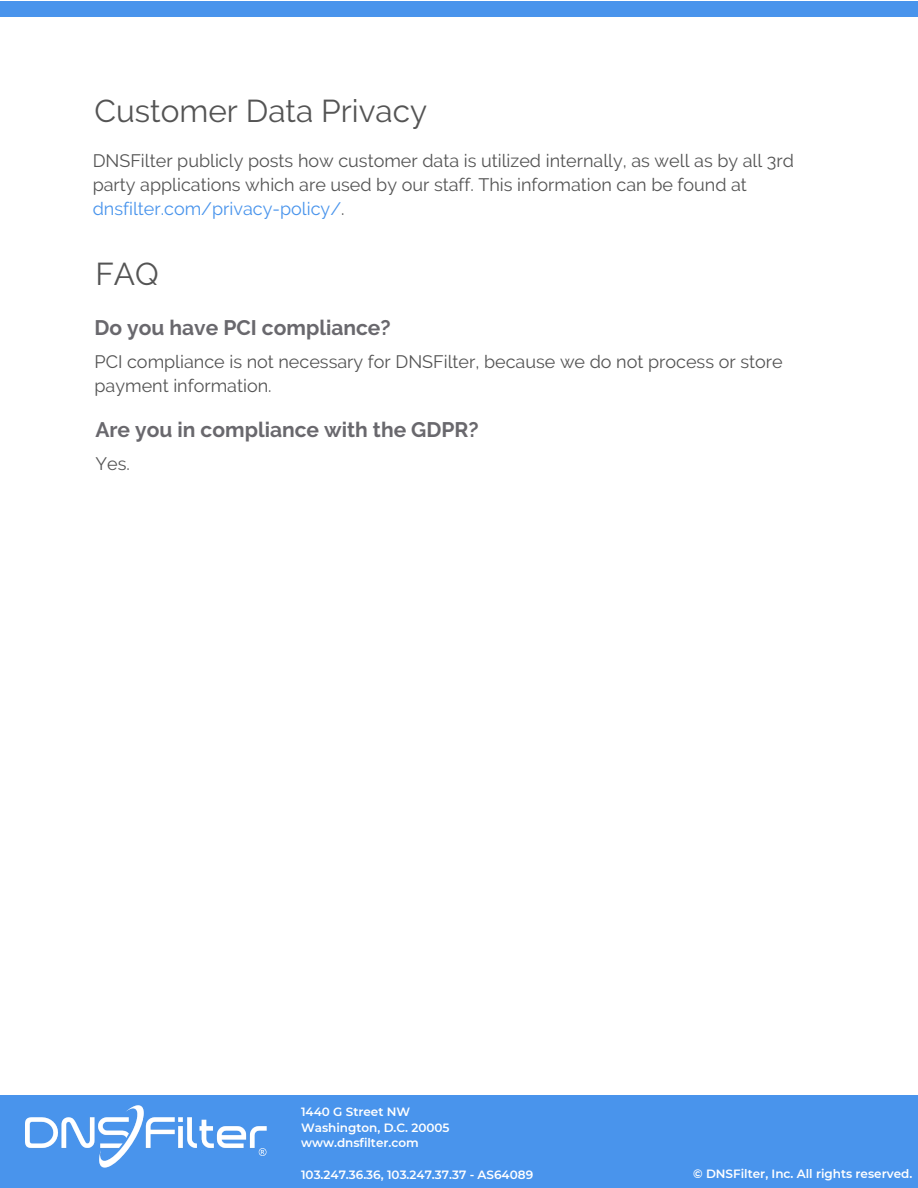
<style>
.page{position:relative;width:918px;height:1188px;background:#fff}
.page>*{position:absolute;margin:0;border:0;box-sizing:border-box;transform-origin:0 0}
.t1{font:31.5px "Raleway";color:#545454}
.t2{font:700 21px "Raleway";color:#69686d}
.t3{font:18px/24.2px "Raleway";color:#545454}
.t4{font:600 12px/15.8px "Montserrat";color:#fff}
.s1{color:#4994ec}
</style>
<div class="page">
<div style="left:0;top:1px;width:918px;height:15px;background:#4994ec"></div>
<div style="left:0;top:1095px;width:918px;height:93px;background:#4994ec"></div>
<img style="left:25px;top:1106px;width:241px;height:62px">
<h1 class="t1" style="left:95px;top:92px;width:334px">Customer Data Privacy</h1>
<p class="t3" style="left:93px;top:148px;width:703px">DNSFilter publicly posts how customer data is utilized internally, as well as by all 3rd party applications which are used by our staff. This information can be found at <span class="s1">dnsfilter.com/privacy-policy/</span>.</p>
<h1 class="t1" style="left:95px;top:256px;width:65px">FAQ</h1>
<p class="t2" style="left:95px;top:315px;width:298px">Do you have PCI compliance?</p>
<p class="t3" style="left:95px;top:349px;width:690px">PCI compliance is not necessary for DNSFilter, because we do not process or store payment information.</p>
<p class="t2" style="left:95px;top:417px;width:385px">Are you in compliance with the GDPR?</p>
<p class="t3" style="left:95px;top:452px;width:36px">Yes.</p>
<p class="t4" style="left:301px;top:1104px;width:150px">1440 G Street NW<br>Washington, D.C. 20005 www.dnsfilter.com</p>
<p class="t4" style="left:301px;top:1167px;width:234px">103.247.36.36, 103.247.37.37 - AS64089</p>
<p class="t4" style="left:693px;top:1165px;width:221px">© DNSFilter, Inc. All rights reserved.</p>
</div>
